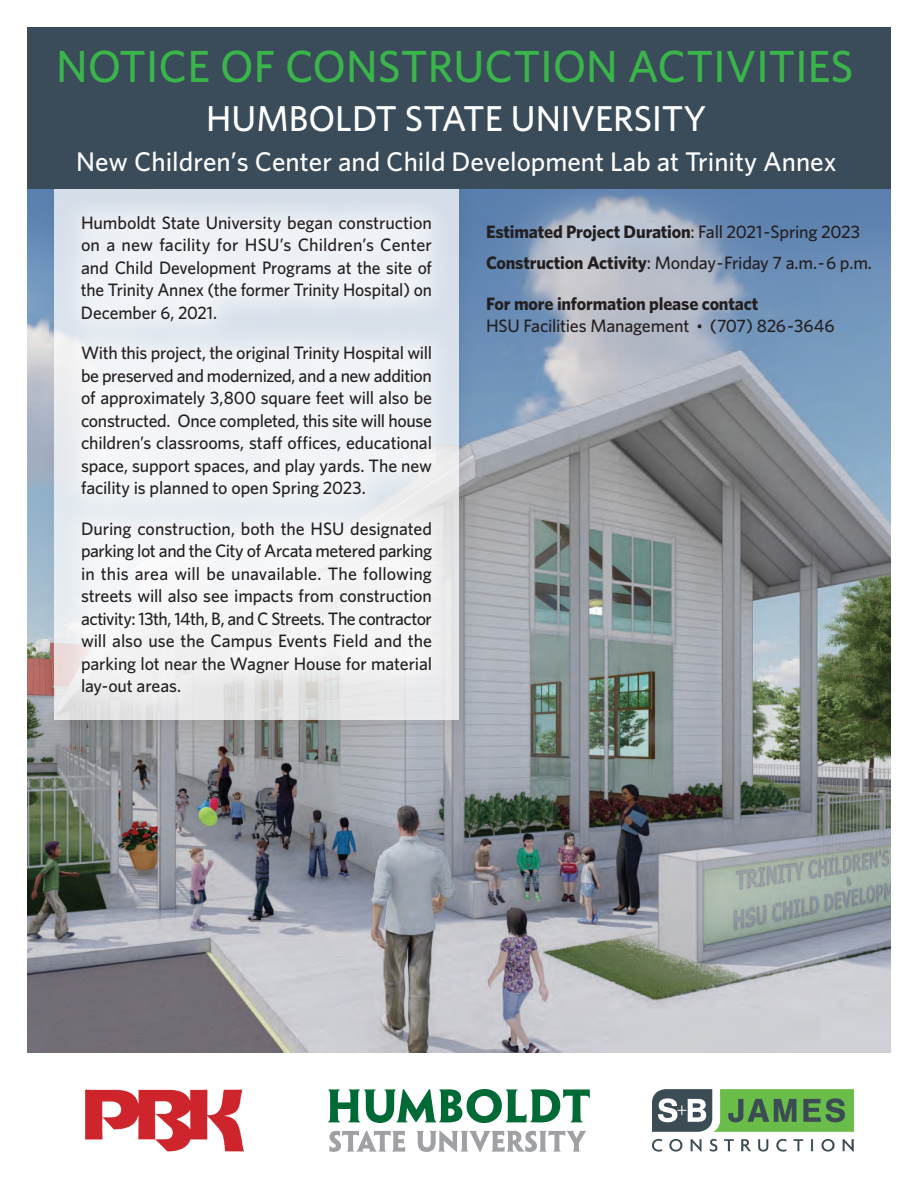
<style>
.page{position:relative;width:918px;height:1188px;background:#fff}
.page>*{position:absolute;margin:0;border:0;box-sizing:border-box;transform-origin:0 0}
.t1{font:500 45px "Whitney";color:#39b54a}
.t2{font:500 36px "Whitney";color:#fff}
.t3{font:500 27px "Whitney";color:#fff}
.t4{font:500 18px/22.5px "Whitney";letter-spacing:-.01em;color:#231f20;text-align:justify}
.s1{font-weight:700}
.s2{font-size:13.5px}
</style>
<div class="page">
<img style="left:27px;top:189px;width:864px;height:864px">
<div style="left:43px;top:178px;width:437px;height:562px;background:#231f20;opacity:.1"></div>
<svg style="left:55px;top:190px;width:403px;height:532px;fill:#eff2f5"></svg>
<div style="left:27px;top:27px;width:864px;height:162px;background:#3a4c5a"></div>
<svg style="left:328px;top:1089px;width:262px;height:34px"></svg>
<svg style="left:329px;top:1131px;width:76px;height:21px"></svg>
<svg style="left:417px;top:1131px;width:169px;height:21px"></svg>
<img style="left:86px;top:1089px;width:158px;height:63px">
<img style="left:653px;top:1089px;width:201px;height:63px">
<h1 class="t1" style="left:56px;top:39px;width:799px">NOTICE OF CONSTRUCTION ACTIVITIES</h1>
<h2 class="t2" style="left:206px;top:97px;width:502px">HUMBOLDT STATE UNIVERSITY</h2>
<h3 class="t3" style="left:76px;top:146px;width:762px">New Children’s Center and Child Development Lab at Trinity Annex</h3>
<p class="t4" style="left:81px;top:211px;width:353px">Humboldt State University began construction on a new facility for HSU’s Children’s Center and Child Development Programs at the site of the Trinity Annex (the former Trinity Hospital) on December 6, 2021.</p>
<p class="t4" style="left:81px;top:341px;width:353px">With this project, the original Trinity Hospital will be preserved and modernized, and a new addition of approximately 3,800 square feet will also be constructed. Once completed, this site will house children’s classrooms, staff offices, educational space, support spaces, and play yards. The new facility is planned to open Spring 2023.</p>
<p class="t4" style="left:81px;top:517px;width:353px">During construction, both the HSU designated parking lot and the City of Arcata metered parking in this area will be unavailable. The following streets will also see impacts from construction activity: 13th, 14th, B, and C Streets. The contractor will also use the Campus Events Field and the parking lot near the Wagner House for material lay-out areas.</p>
<p class="t4" style="left:486px;top:215px;width:388px;line-height:31.5px"><span class="s1">Estimated Project Duration</span>: Fall 2021-Spring 2023<br><span class="s1">Construction Activity</span>: Monday-Friday 7 a.m.-6 p.m.</p>
<p class="t4" style="left:486px;top:292px;width:350px"><span class="s1">For more information please contact<br></span>HSU Facilities Management <span class="s2">•</span> (707) 826-3646</p>
</div>
